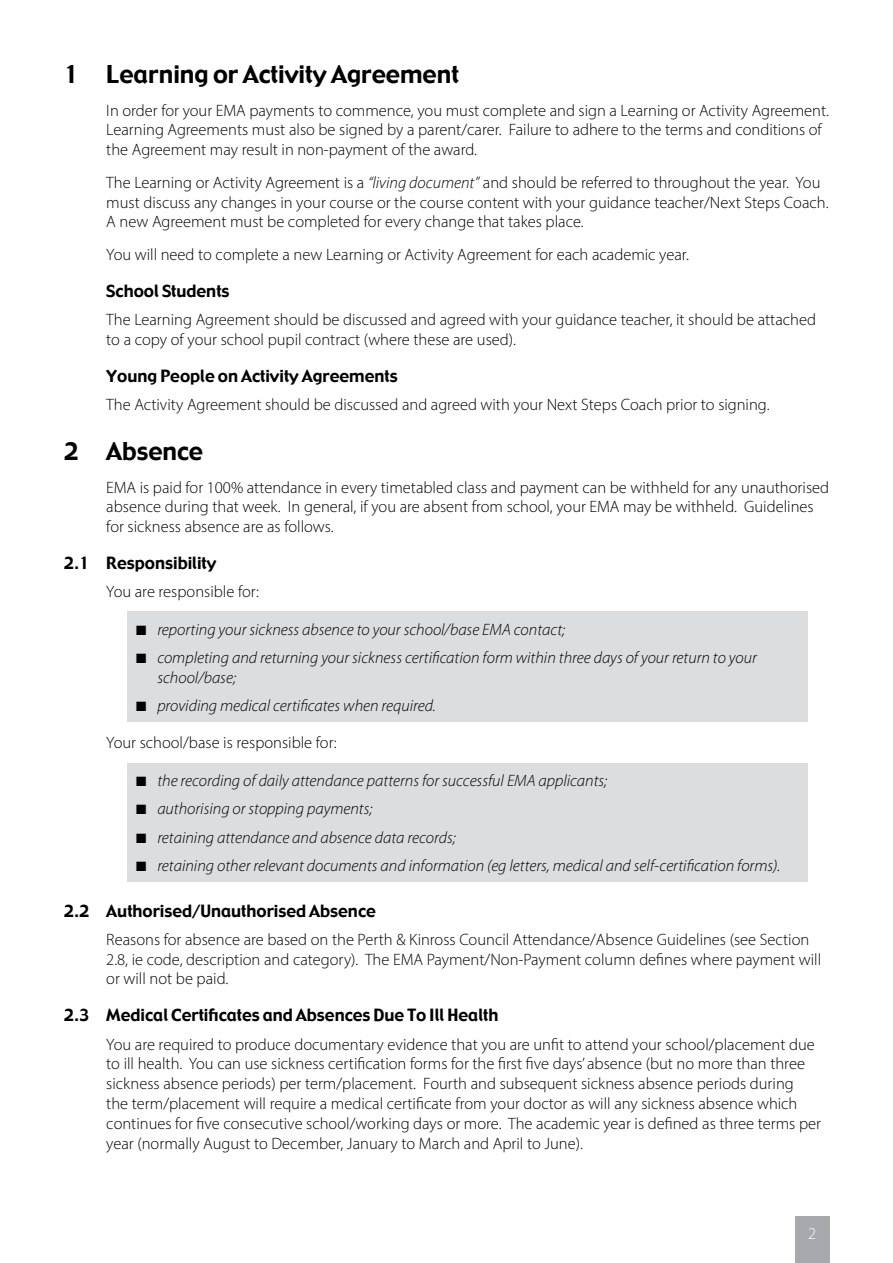
<style>
.page{position:relative;width:893px;height:1263px;background:#fff}
.page>*{position:absolute;margin:0;border:0;box-sizing:border-box;transform-origin:0 0}
.t1{font:24px "Gadget";color:#000}
.t2{font:300 16.5px/19.8px "Myriad Pro";color:#000}
.t3{font:italic 300 16.5px/19.8px "Myriad Pro";color:#000}
.t4{font:16.5px "Gadget";color:#000}
.t5{font:300 16.5px "Myriad Pro";color:#fff}
.s1{font-style:italic}
</style>
<div class="page">
<div style="left:795px;top:1216px;width:34px;height:47px;background:#a7a9ac"></div>
<div style="left:128px;top:612px;width:680px;height:110px;background:#dcddde"></div>
<div style="left:128px;top:763px;width:680px;height:118px;background:#dcddde"></div>
<h1 class="t1" style="left:64px;top:59px;width:397px">1 Learning or Activity Agreement</h1>
<p class="t2" style="left:106px;top:100px;width:724px">In order for your EMA payments to commence, you must complete and sign a Learning or Activity Agreement.<br>Learning Agreements must also be signed by a parent/carer. Failure to adhere to the terms and conditions of the Agreement may result in non-payment of the award.</p>
<p class="t2" style="left:106px;top:172px;width:724px">The Learning or Activity Agreement is a <span class="s1">“living document”</span> and should be referred to throughout the year. You must discuss any changes in your course or the course content with your guidance teacher/Next Steps Coach.<br>A new Agreement must be completed for every change that takes place.</p>
<p class="t2" style="left:106px;top:244px;width:584px">You will need to complete a new Learning or Activity Agreement for each academic year.</p>
<p class="t4" style="left:106px;top:280px;width:125px">School Students</p>
<p class="t2" style="left:106px;top:309px;width:711px">The Learning Agreement should be discussed and agreed with your guidance teacher, it should be attached to a copy of your school pupil contract (where these are used).</p>
<p class="t4" style="left:106px;top:365px;width:293px">Young People on Activity Agreements</p>
<p class="t2" style="left:106px;top:394px;width:665px">The Activity Agreement should be discussed and agreed with your Next Steps Coach prior to signing.</p>
<h1 class="t1" style="left:64px;top:436px;width:141px">2 Absence</h1>
<p class="t2" style="left:106px;top:477px;width:724px">EMA is paid for 100% attendance in every timetabled class and payment can be withheld for any unauthorised absence during that week. In general, if you are absent from school, your EMA may be withheld. Guidelines for sickness absence are as follows.</p>
<p class="t4" style="left:64px;top:552px;width:154px">2.1 Responsibility</p>
<p class="t2" style="left:106px;top:582px;width:154px">You are responsible for:</p>
<p class="t3" style="left:136px;top:619px;width:431px">■ reporting your sickness absence to your school/base EMA contact;</p>
<p class="t3" style="left:157px;top:647px;width:601px;text-indent:-21px">■ completing and returning your sickness certification form within three days of your return to your school/base;</p>
<p class="t3" style="left:136px;top:696px;width:301px">■ providing medical certificates when required.</p>
<p class="t2" style="left:106px;top:733px;width:232px">Your school/base is responsible for:</p>
<p class="t3" style="left:136px;top:770px;width:473px">■ the recording of daily attendance patterns for successful EMA applicants;</p>
<p class="t3" style="left:136px;top:799px;width:238px">■ authorising or stopping payments;</p>
<p class="t3" style="left:136px;top:827px;width:321px">■ retaining attendance and absence data records;</p>
<p class="t3" style="left:136px;top:855px;width:646px">■ retaining other relevant documents and information (eg letters, medical and self-certification forms).</p>
<p class="t4" style="left:64px;top:900px;width:314px">2.2 Authorised/Unauthorised Absence</p>
<p class="t2" style="left:106px;top:929px;width:716px">Reasons for absence are based on the Perth &amp; Kinross Council Attendance/Absence Guidelines (see Section<br>2.8, ie code, description and category). The EMA Payment/Non-Payment column defines where payment will or will not be paid.</p>
<p class="t4" style="left:64px;top:1004px;width:436px">2.3 Medical Certificates and Absences Due To Ill Health</p>
<p class="t2" style="left:106px;top:1034px;width:716px">You are required to produce documentary evidence that you are unfit to attend your school/placement due to ill health. You can use sickness certification forms for the first five days’ absence (but no more than three sickness absence periods) per term/placement. Fourth and subsequent sickness absence periods during<br>the term/placement will require a medical certificate from your doctor as will any sickness absence which continues for five consecutive school/working days or more. The academic year is defined as three terms per year (normally August to December, January to March and April to June).</p>
<p class="t5" style="left:808px;top:1224px;width:10px">2</p>
</div>
